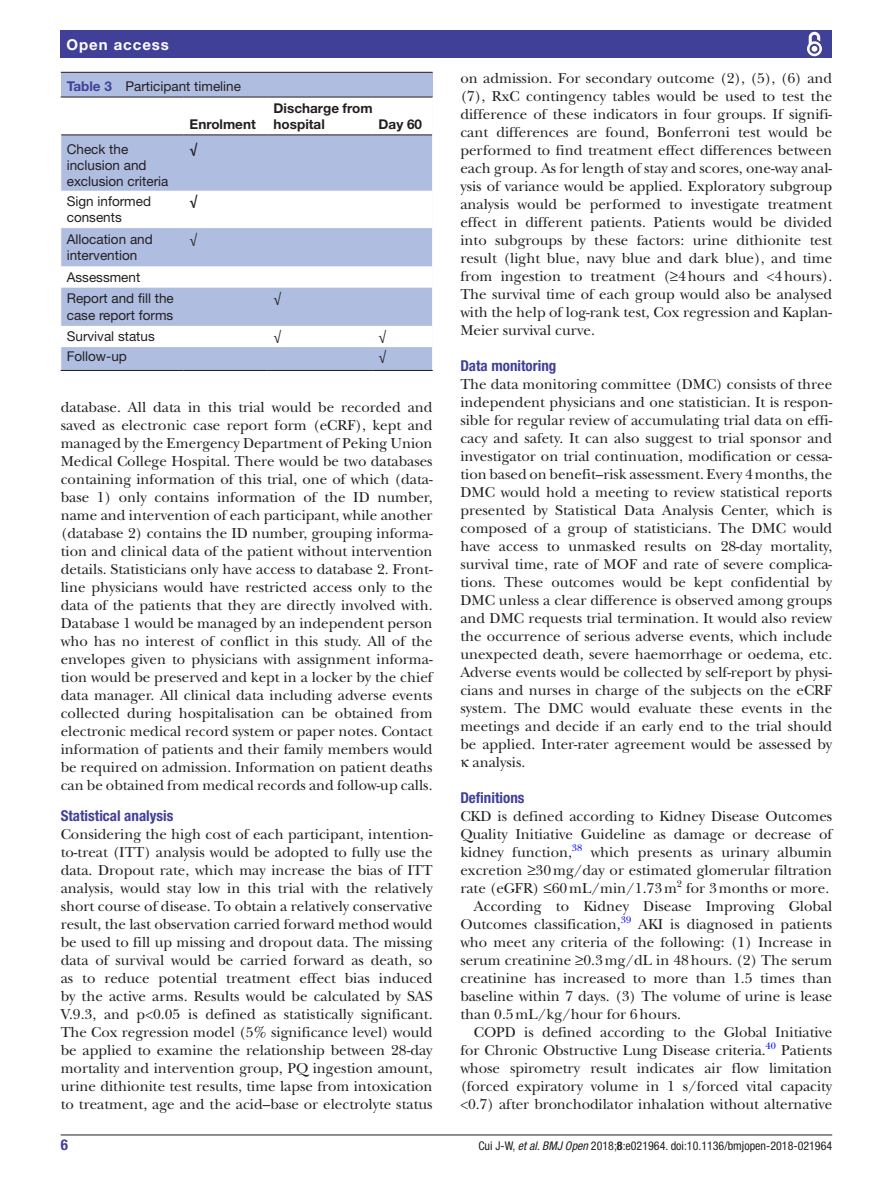
<style>
.page{position:relative;width:893px;height:1191px;background:#fff}
.page>*{position:absolute;margin:0;border:0;box-sizing:border-box;transform-origin:0 0}
.t1{font:15px/18px "New Baskerville";color:#231f20;text-align:justify}
.t2{font:700 condensed 15px "Helvetica Neue LT Std";color:#414099}
.t3{font:700 15px "Helvetica Neue LT Std";letter-spacing:.065em;color:#fff}
.t4{font:13.5px/16.2px "Helvetica Neue LT Std";color:#231f20}
.t5{font:700 13.5px/16.2px "Helvetica Neue LT Std";color:#231f20}
.t6{font:condensed 12px "Helvetica Neue LT Std";color:#231f20}
.t7{font:9.9px "New Baskerville";color:#00f}
.t8{font:9.9px "New Baskerville";color:#231f20}
.s1{font-weight:700;color:#414099}
.s2{font-style:italic}
.s3{font-weight:700}
</style>
<div class="page">
<hr style="left:61px;top:1134px;width:771px;height:1px;background:#231f20">
<div style="left:61px;top:31px;width:771px;height:27px;background:#414099"></div>
<svg style="left:807px;top:31px;width:15px;height:26px"></svg>
<div style="left:61px;top:73px;width:372px;height:298px;background:#afbde1"></div>
<hr style="left:61px;top:72px;width:372px;height:1px;background:#231f20">
<div style="left:61px;top:98px;width:371px;height:36px;background:#fff"></div>
<svg style="left:61px;top:135px;width:371px;height:235px"></svg>
<hr style="left:61px;top:97px;width:123px;height:1px;background:#231f20">
<hr style="left:61px;top:134px;width:123px;height:1px;background:#231f20">
<hr style="left:184px;top:97px;width:84px;height:1px;background:#231f20">
<hr style="left:184px;top:134px;width:84px;height:1px;background:#231f20">
<hr style="left:268px;top:97px;width:105px;height:1px;background:#231f20">
<hr style="left:268px;top:134px;width:105px;height:1px;background:#231f20">
<hr style="left:373px;top:97px;width:60px;height:1px;background:#231f20">
<hr style="left:373px;top:134px;width:59px;height:1px;background:#231f20">
<hr style="left:61px;top:370px;width:123px;height:1px;background:#231f20">
<hr style="left:184px;top:370px;width:84px;height:1px;background:#231f20">
<hr style="left:268px;top:370px;width:105px;height:1px;background:#231f20">
<hr style="left:373px;top:370px;width:60px;height:1px;background:#231f20">
<hr style="left:432px;top:97px;width:1px;height:38px;background:#fff">
<hr style="left:432px;top:135px;width:1px;height:55px;background:#fff">
<hr style="left:432px;top:190px;width:1px;height:38px;background:#fff">
<hr style="left:432px;top:228px;width:1px;height:38px;background:#fff">
<svg style="left:432px;top:266px;width:1px;height:22px"></svg>
<hr style="left:432px;top:288px;width:1px;height:38px;background:#fff">
<svg style="left:432px;top:326px;width:1px;height:44px"></svg>
<p class="t3" style="left:66px;top:35px;width:104px">Open access</p>
<p class="t4" style="left:67px;top:78px;width:176px"><span class="s1">Table 3</span> Participant timeline</p>
<p class="t5" style="left:190px;top:116px;width:68px">Enrolment</p>
<p class="t4" style="left:67px;top:140px;width:103px">Check the inclusion and exclusion criteria</p>
<p class="t5" style="left:190px;top:140px;width:9px">√</p>
<p class="t4" style="left:67px;top:193px;width:86px">Sign informed consents</p>
<p class="t5" style="left:190px;top:193px;width:9px">√</p>
<p class="t4" style="left:67px;top:231px;width:88px">Allocation and intervention</p>
<p class="t4" style="left:190px;top:231px;width:9px">√</p>
<p class="t4" style="left:67px;top:266px;width:109px;line-height:21.6px">Assessment<br>Report and fill the</p>
<p class="t4" style="left:67px;top:306px;width:108px">case report forms</p>
<p class="t5" style="left:274px;top:99px;width:100px">Discharge from hospital</p>
<p class="t5" style="left:379px;top:116px;width:45px">Day 60</p>
<p class="t4" style="left:274px;top:290px;width:9px">√</p>
<p class="t4" style="left:67px;top:328px;width:90px">Survival status</p>
<p class="t4" style="left:274px;top:328px;width:9px">√</p>
<p class="t4" style="left:379px;top:328px;width:9px">√</p>
<p class="t4" style="left:67px;top:348px;width:62px">Follow-up</p>
<p class="t4" style="left:379px;top:348px;width:9px">√</p>
<p class="t1" style="left:61px;top:398px;width:373px">database. All data in this trial would be recorded and saved as electronic case report form (eCRF), kept and managed by the Emergency Department of Peking Union Medical College Hospital. There would be two databases containing information of this trial, one of which (data&shy;base 1) only contains information of the ID number, name and intervention of each participant, while another (database 2) contains the ID number, grouping informa&shy;tion and clinical data of the patient without intervention details. Statisticians only have access to database 2. Front&shy;line physicians would have restricted access only to the data of the patients that they are directly involved with.<br>Database 1 would be managed by an independent person who has no interest of conflict in this study. All of the envelopes given to physicians with assignment informa&shy;tion would be preserved and kept in a locker by the chief data manager. All clinical data including adverse events collected during hospitalisation can be obtained from electronic medical record system or paper notes. Contact information of patients and their family members would be required on admission. Information on patient deaths can be obtained from medical records and follow-up calls.</p>
<p class="t2" style="left:61px;top:807px;width:114px">Statistical analysis</p>
<p class="t1" style="left:61px;top:825px;width:373px">Considering the high cost of each participant, intention&shy;to-treat (ITT) analysis would be adopted to fully use the data. Dropout rate, which may increase the bias of ITT analysis, would stay low in this trial with the relatively short course of disease. To obtain a relatively conservative result, the last observation carried forward method would be used to fill up missing and dropout data. The missing data of survival would be carried forward as death, so as to reduce potential treatment effect bias induced by the active arms. Results would be calculated by SAS V.9.3, and p&lt;0.05 is defined as statistically significant.<br>The Cox regression model (5% significance level) would be applied to examine the relationship between 28-day mortality and intervention group, PQ ingestion amount, urine dithionite test results, time lapse from intoxication to treatment, age and the acid–base or electrolyte status</p>
<p class="t1" style="left:460px;top:69px;width:373px">on admission. For secondary outcome (2), (5), (6) and (7), RxC contingency tables would be used to test the difference of these indicators in four groups. If signifi&shy;cant differences are found, Bonferroni test would be performed to find treatment effect differences between each group. As for length of stay and scores, one-way anal&shy;ysis of variance would be applied. Exploratory subgroup analysis would be performed to investigate treatment effect in different patients. Patients would be divided into subgroups by these factors: urine dithionite test result (light blue, navy blue and dark blue), and time from ingestion to treatment (≥4hours and &lt;4hours).<br>The survival time of each group would also be analysed with the help of log-rank test, Cox regression and Kaplan-Meier survival curve.</p>
<p class="t2" style="left:460px;top:357px;width:97px">Data monitoring</p>
<p class="t1" style="left:460px;top:375px;width:373px">The data monitoring committee (DMC) consists of three</p>
<p class="t1" style="left:460px;top:393px;width:373px">independent physicians and one statistician. It is respon-</p>
<p class="t1" style="left:460px;top:411px;width:373px">sible for regular review of accumulating trial data on effi-</p>
<p class="t1" style="left:460px;top:429px;width:373px">cacy and safety. It can also suggest to trial sponsor and</p>
<p class="t1" style="left:460px;top:447px;width:373px">investigator on trial continuation, modification or cessa-</p>
<p class="t1" style="left:460px;top:465px;width:373px">tion based on benefit–risk assessment. Every 4months, the</p>
<p class="t1" style="left:460px;top:483px;width:373px">DMC would hold a meeting to review statistical reports</p>
<p class="t1" style="left:460px;top:501px;width:373px">presented by Statistical Data Analysis Center, which is</p>
<p class="t1" style="left:460px;top:519px;width:373px">composed of a group of statisticians. The DMC would</p>
<p class="t1" style="left:460px;top:537px;width:373px">have access to unmasked results on 28-day mortality,</p>
<p class="t1" style="left:460px;top:555px;width:373px">survival time, rate of MOF and rate of severe complica-</p>
<p class="t1" style="left:460px;top:573px;width:373px">tions. These outcomes would be kept confidential by</p>
<p class="t1" style="left:460px;top:591px;width:373px">DMC unless a clear difference is observed among groups</p>
<p class="t1" style="left:460px;top:609px;width:373px">and DMC requests trial termination. It would also review</p>
<p class="t1" style="left:460px;top:627px;width:373px">the occurrence of serious adverse events, which include</p>
<p class="t1" style="left:460px;top:645px;width:373px">unexpected death, severe haemorrhage or oedema, etc.</p>
<p class="t1" style="left:460px;top:663px;width:373px">Adverse events would be collected by self-report by physi-</p>
<p class="t1" style="left:460px;top:681px;width:373px">cians and nurses in charge of the subjects on the eCRF</p>
<p class="t1" style="left:460px;top:699px;width:373px">system. The DMC would evaluate these events in the</p>
<p class="t1" style="left:460px;top:717px;width:373px">meetings and decide if an early end to the trial should</p>
<p class="t1" style="left:460px;top:735px;width:373px">be applied. Inter-rater agreement would be assessed by</p>
<p class="t1" style="left:472px;top:753px;width:54px">analysis.</p>
<p class="t2" style="left:460px;top:789px;width:66px">Definitions</p>
<p class="t1" style="left:460px;top:807px;width:373px">CKD is defined according to Kidney Disease Outcomes Quality Initiative Guideline as damage or decrease of kidney function,</p>
<p class="t7" style="left:572px;top:841px;width:12px">38</p>
<p class="t1" style="left:460px;top:843px;width:373px;text-indent:130px">which presents as urinary albumin excretion ≥30mg/day or estimated glomerular filtration rate (eGFR) ≤60mL/min/1.73m</p>
<p class="t8" style="left:677px;top:877px;width:7px">2</p>
<p class="t1" style="left:686px;top:879px;width:145px">for 3months or more.</p>
<p class="t1" style="left:474px;top:897px;width:360px">According to Kidney Disease Improving Global</p>
<p class="t1" style="left:460px;top:915px;width:162px">Outcomes classification,</p>
<p class="t7" style="left:621px;top:913px;width:12px">39</p>
<p class="t1" style="left:460px;top:915px;width:373px;text-indent:178px">AKI is diagnosed in patients who meet any criteria of the following: (1) Increase in serum creatinine ≥0.3mg/dL in 48hours. (2) The serum creatinine has increased to more than 1.5 times than baseline within 7 days. (3) The volume of urine is lease than 0.5mL/kg/hour for 6hours.</p>
<p class="t1" style="left:460px;top:1023px;width:373px;text-indent:14px">COPD is defined according to the Global Initiative for Chronic Obstructive Lung Disease criteria.</p>
<p class="t7" style="left:766px;top:1039px;width:12px">40</p>
<p class="t1" style="left:460px;top:1041px;width:373px;text-indent:321px">Patients whose spirometry result indicates air flow limitation (forced expiratory volume in 1 s/forced vital capacity &lt;0.7) after bronchodilator inhalation without alternative</p>
<p class="t2" style="left:61px;top:1135px;width:9px">6</p>
<p class="t6" style="left:478px;top:1138px;width:355px">Cui J-W, <span class="s2">et al</span>. <span class="s2">BMJ Open</span> 2018;<span class="s3">8</span>:e021964. doi:10.1136/bmjopen-2018-021964</p>
</div>
